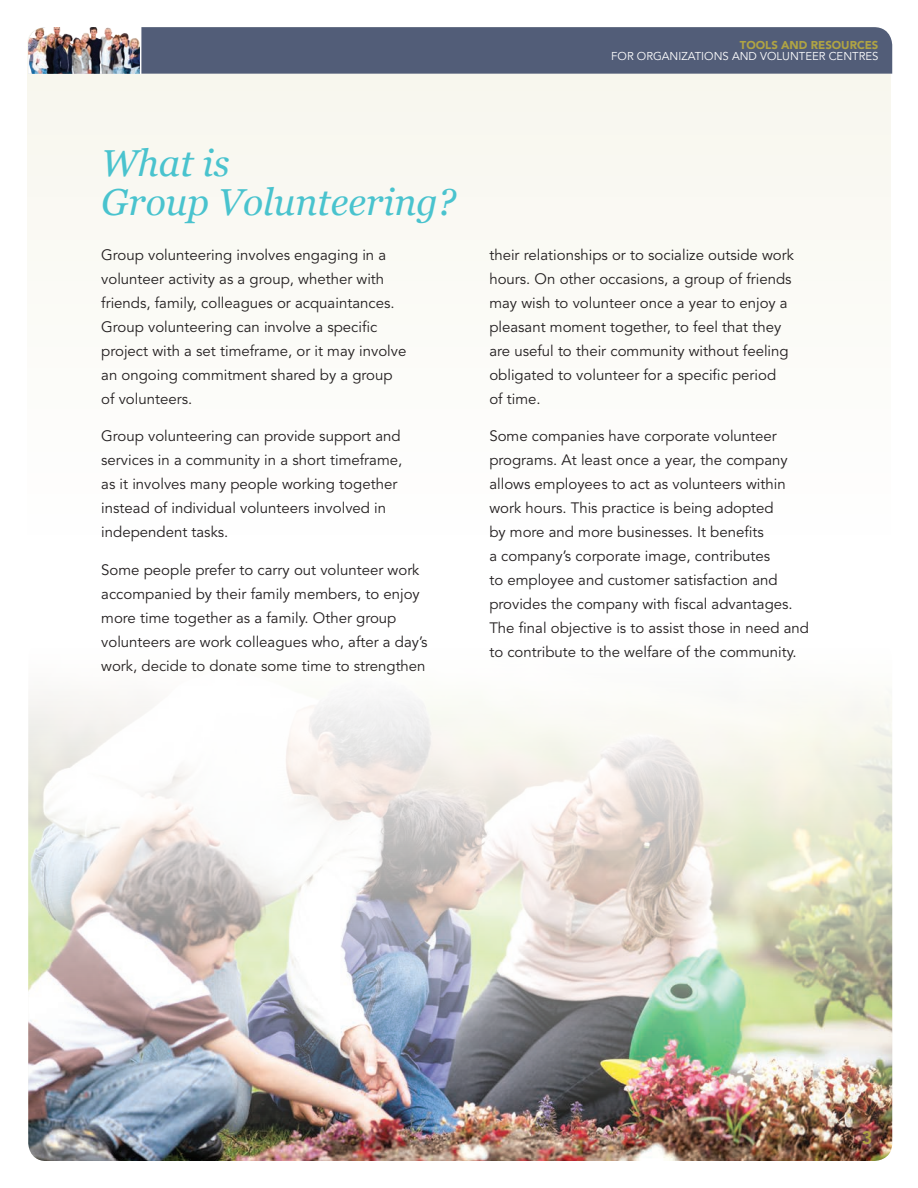
<style>
.page{position:relative;width:918px;height:1188px;background:#fff}
.page>*{position:absolute;margin:0;border:0;box-sizing:border-box;transform-origin:0 0}
.t1{font:italic 37.5px/39px "Georgia";color:#49c3ce}
.t2{font:800 18px "Avenir LT Std";color:#b0a443}
.t3{font:15px/24px "Avenir LT Std";color:#231f20}
.t4{font:11.4px "Avenir LT Std";color:#fff}
.t5{font:900 11.4px "Avenir LT Std";color:#b0a443}
</style>
<div class="page">
<div style="left:27px;top:27px;width:864px;height:526px;background:#fbfbf6;border-radius:18px"></div>
<div style="left:141px;top:27px;width:751px;height:47px;background:#525d78"></div>
<img style="left:28px;top:27px;width:112px;height:47px">
<hr style="left:140px;top:27px;width:1px;height:47px;background:#fff">
<img style="left:28px;top:692px;width:864px;height:469px">
<div style="left:854px;top:1122px;width:27px;height:31px;background:#fff;opacity:.75"></div>
<p class="t5" style="left:740px;top:38px;width:9px">TOOL</p>
<p class="t5" style="left:771px;top:38px;width:70px">S AND RESOUR</p>
<p class="t5" style="left:857px;top:38px;width:23px">CES</p>
<p class="t4" style="left:611px;top:50px;width:269px">FOR ORGANIZATIONS AND VOLUNTEER CENTRES</p>
<h1 class="t1" style="left:101px;top:143px;width:356px">What is<br>Group Volunteering?</h1>
<p class="t3" style="left:101px;top:243px;width:307px">Group volunteering involves engaging in a volunteer activity as a group, whether with friends, family, colleagues or acquaintances.<br>Group volunteering can involve a specific project with a set timeframe, or it may involve an ongoing commitment shared by a group of volunteers.</p>
<p class="t3" style="left:101px;top:424px;width:303px">Group volunteering can provide support and services in a community in a short timeframe, as it involves many people working together instead of individual volunteers involved in independent tasks.</p>
<p class="t3" style="left:101px;top:558px;width:328px">Some people prefer to carry out volunteer work accompanied by their family members, to enjoy more time together as a family. Other group volunteers are work colleagues who, after a day’s work, decide to donate some time to strengthen</p>
<p class="t3" style="left:489px;top:243px;width:306px">their relationships or to socialize outside work hours. On other occasions, a group of friends may wish to volunteer once a year to enjoy a pleasant moment together, to feel that they are useful to their community without feeling obligated to volunteer for a specific period<br>of time.</p>
<p class="t3" style="left:489px;top:424px;width:321px">Some companies have corporate volunteer programs. At least once a year, the company allows employees to act as volunteers within work hours. This practice is being adopted<br>by more and more businesses. It benefits<br>a company’s corporate image, contributes<br>to employee and customer satisfaction and provides the company with fiscal advantages.<br>The final objective is to assist those in need and to contribute to the welfare of the community.</p>
<p class="t2" style="left:862px;top:1127px;width:12px">3</p>
</div>
